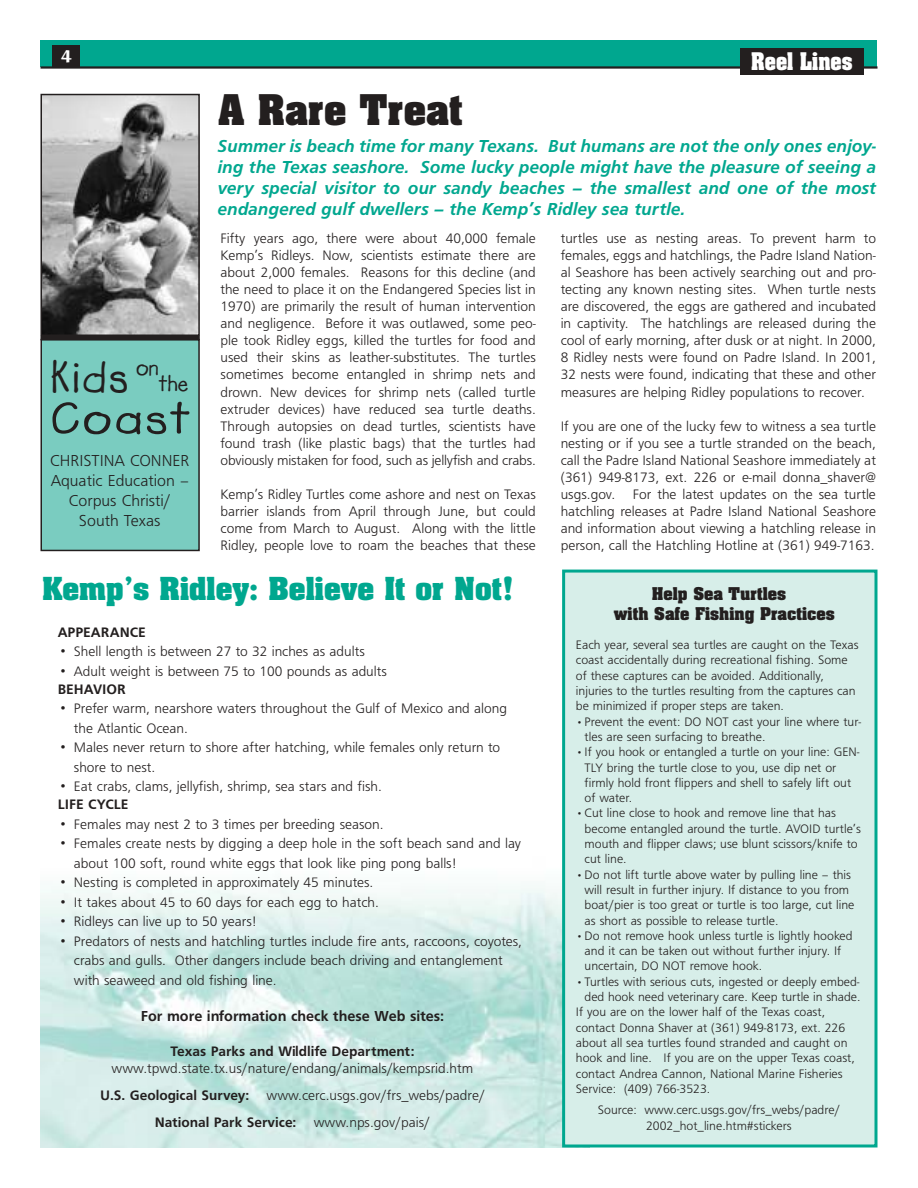
<style>
.page{position:relative;width:918px;height:1188px;background:#fff}
.page>*{position:absolute;margin:0;border:0;box-sizing:border-box;transform-origin:0 0}
.t1{font:700 45px "Lemonade ICG";letter-spacing:.05em;color:#231f1f}
.t2{font:700 45px "Lemonade ICG";letter-spacing:.05em;color:#231f1f;scale:1.15 1}
.t3{font:700 36px "Aachen";color:#231f1f}
.t4{font:700 27px "Aachen";color:#00a78f}
.t5{font:700 22.5px "Lemonade ICG";color:#231f1f}
.t6{font:700 20.7px "Aachen";color:#fff;scale:.87 1}
.t7{font:18px/21px "Frugal Sans Bold Italic DTC";color:#00a78f;text-align:justify}
.t8{font:700 18px "Humana Sans ITC";color:#fff}
.t9{font:16.5px/19.8px "Frugal Sans Light DTC";color:#231f1f;text-align:center}
.t10{font:700 15px/19.5px "Aachen";color:#231f1f}
.t11{font:15px "Frugal Sans Bold DTC";color:#231f1f}
.t12{font:14.25px/17.1px "Frugal Sans Light DTC";color:#231f1f;text-align:justify}
.t13{font:14.25px "Frugal Sans Bold DTC";color:#231f1f}
.t14{font:12.75px/15.3px "Frugal Sans Light DTC";color:#231f1f}
.s1{font-size:18px}
.s2{font-family:"Frugal Sans Bold DTC"}
.s3{font-family:"Frugal Sans Light DTC"}
</style>
<div class="page">
<img style="left:40px;top:883px;width:522px;height:265px">
<div style="left:41px;top:340px;width:158px;height:210px;background:#7accc0"></div>
<div style="left:40px;top:339px;width:160px;height:212px;border:2px solid #231f1f"></div>
<div style="left:40px;top:40px;width:838px;height:28px;background:#00a78f"></div>
<hr style="left:40px;top:66px;width:838px;height:3px;background:#231f1f">
<div style="left:52px;top:45px;width:28px;height:23px;background:#231f1f"></div>
<div style="left:740px;top:48px;width:123px;height:27px;background:#231f1f"></div>
<img style="left:43px;top:97px;width:154px;height:236px">
<div style="left:40px;top:94px;width:160px;height:242px;border:2px solid #231f1f"></div>
<div style="left:40px;top:336px;width:160px;height:4px;border:2px solid #231f1f"></div>
<div style="left:564px;top:571px;width:312px;height:575px;background:#d7eee9"></div>
<div style="left:562px;top:570px;width:316px;height:578px;border:3px solid #00a78f"></div>
<p class="t8" style="left:61px;top:49px;width:12px">4</p>
<h3 class="t6" style="left:751px;top:52px;width:118px">Reel Lines</h3>
<h2 class="t3" style="left:219px;top:94px;width:246px">A Rare Treat</h2>
<h1 class="t1" style="left:51px;top:361px;width:110px">Kids <sup>on</sup></h1>
<h3 class="t5" style="left:158px;top:376px;width:32px">the</h3>
<h1 class="t2" style="left:51px;top:402px;width:123px">Coast</h1>
<p class="t9" style="left:50px;top:452px;width:141px">CHRISTINA CONNER<br>Aquatic Education –<br>Corpus Christi/<br>South Texas</p>
<p class="t7" style="left:218px;top:137px;width:660px">Summer is beach time for many Texans. But humans are not the only ones enjoy&shy;ing the Texas seashore. Some lucky people might have the pleasure of seeing a very special visitor to our sandy beaches – the smallest and one of the most endangered gulf dwellers – the Kemp’s Ridley sea turtle.</p>
<p class="t12" style="left:221px;top:230px;width:317px">Fifty years ago, there were about 40,000 female Kemp’s Ridleys. Now, scientists estimate there are about 2,000 females. Reasons for this decline (and the need to place it on the Endangered Species list in 1970) are primarily the result of human intervention and negligence. Before it was outlawed, some peo&shy;ple took Ridley eggs, killed the turtles for food and used their skins as leather-substitutes. The turtles sometimes become entangled in shrimp nets and drown. New devices for shrimp nets (called turtle extruder devices) have reduced sea turtle deaths.<br>Through autopsies on dead turtles, scientists have found trash (like plastic bags) that the turtles had obviously mistaken for food, such as jellyfish and crabs.</p>
<p class="t12" style="left:221px;top:487px;width:317px">Kemp’s Ridley Turtles come ashore and nest on Texas barrier islands from April through June, but could come from March to August. Along with the little Ridley, people love to roam the beaches that these</p>
<p class="t12" style="left:561px;top:230px;width:317px">turtles use as nesting areas. To prevent harm to females, eggs and hatchlings, the Padre Island Nation&shy;al Seashore has been actively searching out and pro&shy;tecting any known nesting sites. When turtle nests are discovered, the eggs are gathered and incubated in captivity. The hatchlings are released during the cool of early morning, after dusk or at night. In 2000, 8 Ridley nests were found on Padre Island. In 2001, 32 nests were found, indicating that these and other measures are helping Ridley populations to recover.</p>
<p class="t12" style="left:561px;top:419px;width:317px">If you are one of the lucky few to witness a sea turtle nesting or if you see a turtle stranded on the beach, call the Padre Island National Seashore immediately at (361) 949-8173, ext. 226 or e-mail donna_shaver@ usgs.gov. For the latest updates on the sea turtle hatchling releases at Padre Island National Seashore and information about viewing a hatchling release in person, call the Hatchling Hotline at (361) 949-7163.</p>
<h3 class="t4" style="left:42px;top:577px;width:474px">Kemp’s Ridley: Believe It or Not!</h3>
<p class="t10" style="left:614px;top:586px;width:223px;text-indent:38px">Help Sea Turtles<br>with Safe Fishing Practices</p>
<p class="t14" style="left:576px;top:638px;width:284px">Each year, several sea turtles are caught on the Texas coast accidentally during recreational fishing. Some of these captures can be avoided. Additionally, injuries to the turtles resulting from the captures can be minimized if proper steps are taken.</p>
<p class="t14" style="left:585px;top:715px;width:278px;text-indent:-9px">•Prevent the event: DO NOT cast your line where tur&shy;tles are seen surfacing to breathe.</p>
<p class="t14" style="left:585px;top:745px;width:277px;text-indent:-9px">•If you hook or entangled a turtle on your line: GEN-TLY bring the turtle close to you, use dip net or firmly hold front flippers and shell to safely lift out of water.</p>
<p class="t14" style="left:585px;top:807px;width:278px;text-indent:-9px">•Cut line close to hook and remove line that has become entangled around the turtle. AVOID turtle’s mouth and flipper claws; use blunt scissors/knife to cut line.</p>
<p class="t14" style="left:585px;top:868px;width:271px;text-indent:-9px">•Do not lift turtle above water by pulling line – this will result in further injury. If distance to you from boat/pier is too great or turtle is too large, cut line as short as possible to release turtle.</p>
<p class="t14" style="left:585px;top:929px;width:270px;text-indent:-9px">•Do not remove hook unless turtle is lightly hooked and it can be taken out without further injury. If uncertain, DO NOT remove hook.</p>
<p class="t14" style="left:576px;top:975px;width:285px">•Turtles with serious cuts, ingested or deeply embed-</p>
<p class="t14" style="left:585px;top:990px;width:277px">ded hook need veterinary care. Keep turtle in shade.</p>
<p class="t14" style="left:576px;top:1005px;width:251px">If you are on the lower half of the Texas coast,</p>
<p class="t14" style="left:576px;top:1021px;width:271px">contact Donna Shaver at (361) 949-8173, ext. 226</p>
<p class="t14" style="left:576px;top:1036px;width:273px">about all sea turtles found stranded and caught on</p>
<p class="t14" style="left:576px;top:1051px;width:280px">hook and line. If you are on the upper Texas coast,</p>
<p class="t14" style="left:576px;top:1067px;width:268px">contact Andrea Cannon, National Marine Fisheries</p>
<p class="t14" style="left:576px;top:1082px;width:136px">Service: (409) 766-3523.</p>
<p class="t14" style="left:598px;top:1103px;width:244px;text-align:center">Source: www.cerc.usgs.gov/frs_webs/padre/<br>2002_hot_line.htm#stickers</p>
<p class="t13" style="left:58px;top:626px;width:90px">APPEARANCE</p>
<p class="t12" style="left:58px;top:644px;width:309px"><span class="s1">•</span> Shell length is between 27 to 32 inches as adults</p>
<p class="t12" style="left:58px;top:663px;width:331px"><span class="s1">•</span> Adult weight is between 75 to 100 pounds as adults</p>
<p class="t13" style="left:58px;top:683px;width:70px">BEHAVIOR</p>
<p class="t12" style="left:74px;top:700px;width:435px;line-height:19.5px;text-indent:-16px"><span class="s1">•</span> Prefer warm, nearshore waters throughout the Gulf of Mexico and along the Atlantic Ocean.</p>
<p class="t12" style="left:74px;top:739px;width:428px;line-height:19.5px;text-indent:-16px"><span class="s1">•</span> Males never return to shore after hatching, while females only return to shore to nest.</p>
<p class="t12" style="left:58px;top:779px;width:326px"><span class="s1">•</span> Eat crabs, clams, jellyfish, shrimp, sea stars and fish.</p>
<p class="t13" style="left:58px;top:799px;width:72px">LIFE CYCLE</p>
<p class="t12" style="left:58px;top:816px;width:328px"><span class="s1">•</span> Females may nest 2 to 3 times per breeding season.</p>
<p class="t12" style="left:74px;top:835px;width:449px;line-height:19.5px;text-indent:-16px"><span class="s1">•</span> Females create nests by digging a deep hole in the soft beach sand and lay about 100 soft, round white eggs that look like ping pong balls!</p>
<p class="t12" style="left:58px;top:875px;width:317px"><span class="s1">•</span> Nesting is completed in approximately 45 minutes.</p>
<p class="t12" style="left:58px;top:894px;width:323px"><span class="s1">•</span> It takes about 45 to 60 days for each egg to hatch.</p>
<p class="t12" style="left:58px;top:914px;width:201px"><span class="s1">•</span> Ridleys can live up to 50 years!</p>
<p class="t12" style="left:74px;top:932px;width:450px;line-height:19.5px;text-align:left;text-indent:-16px"><span class="s1">•</span> Predators of nests and hatchling turtles include fire ants, raccoons, coyotes, crabs and gulls. Other dangers include beach driving and entanglement with seaweed and old fishing line.</p>
<p class="t11" style="left:141px;top:1010px;width:305px">For more information check these Web sites:</p>
<p class="t13" style="left:170px;top:1046px;width:246px">Texas Parks and Wildlife Department:</p>
<p class="t12" style="left:100px;top:1056px;width:386px;line-height:27.3px;text-align:center">www.tpwd.state.tx.us/nature/endang/animals/kempsrid.htm<br><span class="s2">U.S. Geological Survey:</span> www.cerc.usgs.gov/frs_webs/padre/</p>
<p class="t13" style="left:155px;top:1117px;width:277px">National Park Service: <span class="s3">www.nps.gov/pais/</span></p>
</div>
